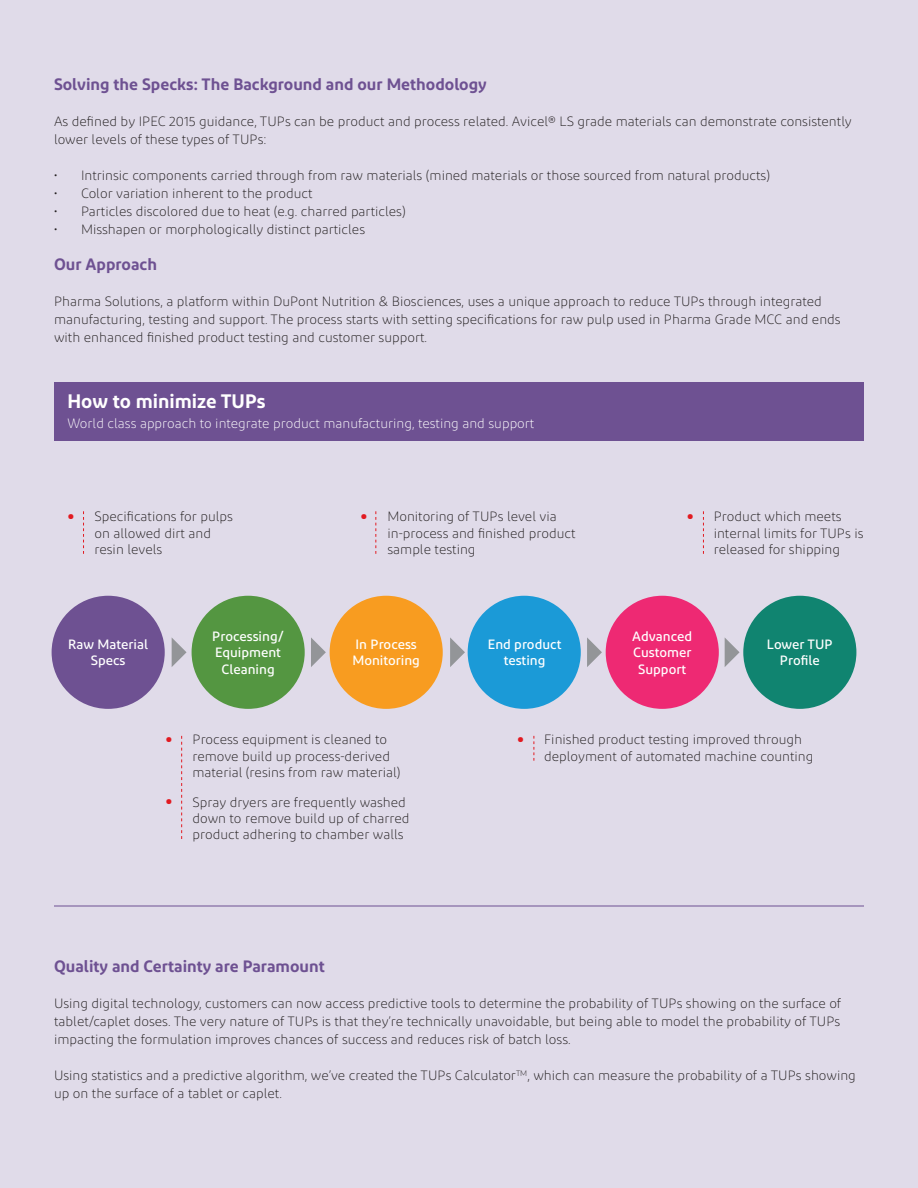
<style>
.page{position:relative;width:918px;height:1188px;background:#e0dbe9}
.page>*{position:absolute;margin:0;border:0;box-sizing:border-box;transform-origin:0 0}
.t1{font:600 19.5px "Diodrum";color:#fff}
.t2{font:600 16.5px "Diodrum";color:#6e5192}
.t3{font:300 13.5px/16.2px "Diodrum";color:#231f20}
.t4{font:500 13.5px/16.2px "Diodrum";color:#fff;text-align:center}
.t5{font:300 13.5px "Diodrum";color:#fff}
.s1{font-weight:700;font-size:18px;color:#e21a21}
</style>
<div class="page">
<div style="left:54px;top:383px;width:809px;height:58px;background:#6e5192"></div>
<div style="left:52px;top:596px;width:113px;height:113px;background:#6e5192;border-radius:50%"></div>
<div style="left:192px;top:596px;width:113px;height:113px;background:#549641;border-radius:50%"></div>
<div style="left:330px;top:596px;width:113px;height:113px;background:#f89c20;border-radius:50%"></div>
<div style="left:468px;top:596px;width:113px;height:113px;background:#1b9ad7;border-radius:50%"></div>
<div style="left:606px;top:596px;width:113px;height:113px;background:#ee2973;border-radius:50%"></div>
<div style="left:743px;top:596px;width:113px;height:113px;background:#108470;border-radius:50%"></div>
<svg style="left:172px;top:637px;width:15px;height:30px"></svg>
<svg style="left:311px;top:637px;width:15px;height:30px"></svg>
<svg style="left:450px;top:637px;width:15px;height:30px"></svg>
<svg style="left:587px;top:637px;width:15px;height:30px"></svg>
<svg style="left:725px;top:637px;width:15px;height:30px"></svg>
<svg style="left:375px;top:511px;width:1px;height:43px"></svg>
<svg style="left:181px;top:736px;width:1px;height:103px"></svg>
<svg style="left:534px;top:736px;width:1px;height:25px"></svg>
<svg style="left:703px;top:511px;width:1px;height:43px"></svg>
<svg style="left:83px;top:511px;width:1px;height:43px"></svg>
<hr style="left:54px;top:906px;width:810px;height:1px;background:#6e5192">
<p class="t2" style="left:54px;top:74px;width:434px">Solving the Specks: The Background and our Methodology</p>
<p class="t3" style="left:54px;top:112px;width:799px;line-height:18px">As defined by IPEC 2015 guidance, TUPs can be product and process related. Avicel® LS grade materials can demonstrate consistently lower levels of these types of TUPs:</p>
<p class="t3" style="left:54px;top:167px;width:718px">• Intrinsic components carried through from raw materials (mined materials or those sourced from natural products)</p>
<p class="t3" style="left:54px;top:185px;width:260px">• Color variation inherent to the product</p>
<p class="t3" style="left:54px;top:203px;width:353px">• Particles discolored due to heat (e.g. charred particles)</p>
<p class="t3" style="left:54px;top:221px;width:313px">• Misshapen or morphologically distinct particles</p>
<p class="t2" style="left:54px;top:254px;width:105px">Our Approach</p>
<p class="t3" style="left:54px;top:292px;width:788px;line-height:18px">Pharma Solutions, a platform within DuPont Nutrition &amp; Biosciences, uses a unique approach to reduce TUPs through integrated manufacturing, testing and support. The process starts with setting specifications for raw pulp used in Pharma Grade MCC and ends with enhanced finished product testing and customer support.</p>
<h1 class="t1" style="left:68px;top:388px;width:199px">How to minimize TUPs</h1>
<p class="t5" style="left:68px;top:415px;width:468px">World class approach to integrate product manufacturing, testing and support</p>
<p class="t3" style="left:94px;top:508px;width:140px;text-indent:-27px"><span class="s1">•</span> Specifications for pulps on allowed dirt and resin levels</p>
<p class="t3" style="left:387px;top:508px;width:190px;text-indent:-27px"><span class="s1">•</span> Monitoring of TUPs level via in-process and finished product sample testing</p>
<p class="t3" style="left:714px;top:508px;width:151px;text-indent:-27px"><span class="s1">•</span> Product which meets internal limits for TUPs is released for shipping</p>
<p class="t4" style="left:68px;top:636px;width:81px">Raw Material<br>Specs</p>
<p class="t4" style="left:212px;top:628px;width:73px">Processing/<br>Equipment<br>Cleaning</p>
<p class="t4" style="left:352px;top:636px;width:69px;text-align:left">In Process<br>Monitoring</p>
<p class="t4" style="left:488px;top:636px;width:75px">End product testing</p>
<p class="t4" style="left:632px;top:628px;width:61px">Advanced<br>Customer<br>Support</p>
<p class="t4" style="left:767px;top:636px;width:67px">Lower TUP<br>Profile</p>
<p class="t3" style="left:192px;top:732px;width:210px;text-indent:-27px"><span class="s1">•</span> Process equipment is cleaned to remove build up process-derived material (resins from raw material)</p>
<p class="t3" style="left:192px;top:794px;width:219px;text-indent:-27px"><span class="s1">•</span> Spray dryers are frequently washed down to remove build up of charred product adhering to chamber walls</p>
<p class="t3" style="left:544px;top:732px;width:271px;text-indent:-27px"><span class="s1">•</span> Finished product testing improved through deployment of automated machine counting</p>
<p class="t2" style="left:54px;top:956px;width:272px">Quality and Certainty are Paramount</p>
<p class="t3" style="left:54px;top:994px;width:789px;line-height:18px;text-align:justify">Using digital technology, customers can now access predictive tools to determine the probability of TUPs showing on the surface of tablet/caplet doses. The very nature of TUPs is that they’re technically unavoidable, but being able to model the probability of TUPs impacting the formulation improves chances of success and reduces risk of batch loss.</p>
<p class="t3" style="left:54px;top:1066px;width:803px;line-height:18px">Using statistics and a predictive algorithm, we’ve created the TUPs Calculator<sup>TM</sup>, which can measure the probability of a TUPs showing up on the surface of a tablet or caplet.</p>
</div>
